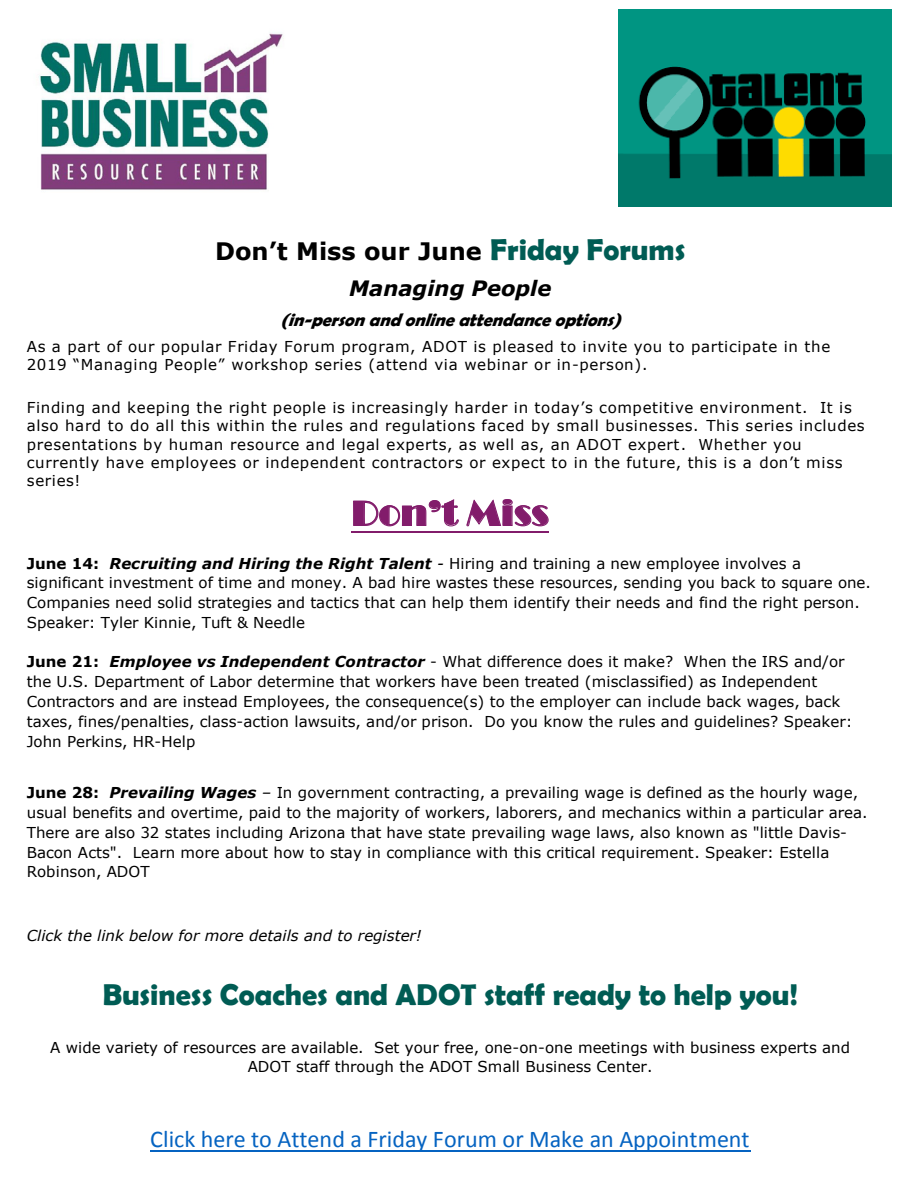
<style>
.page{position:relative;width:918px;height:1188px;background:#fff}
.page>*{position:absolute;margin:0;border:0;box-sizing:border-box;transform-origin:0 0}
.t1{font:36.15px "Broadway";color:#821c6b}
.t2{font:700 30.15px "Berlin Sans FB Demi";color:#005c54}
.t3{font:24px "Calibri";color:#0563c1}
.t4{font:700 24px "Verdana";color:#000}
.t5{font:italic 700 21.15px "Verdana";color:#000}
.t6{font:italic 700 18.15px "Berlin Sans FB Demi";color:#000}
.t7{font:15px/19.8px "Verdana";letter-spacing:.005em;color:#000}
.t8{font:15px/18.3px "Verdana";letter-spacing:.04em;color:#000}
.t9{font:italic 15px "Verdana";color:#000}
.s1{font-family:"Berlin Sans FB Demi";font-size:30.15px;color:#005c54}
.s2{font-weight:700}
.s3{font-weight:700;font-style:italic}
.s4{font-style:italic}
</style>
<div class="page">
<img style="left:619px;top:10px;width:272px;height:197px">
<svg style="left:353px;top:499px;width:106px;height:28px"></svg>
<svg style="left:466px;top:499px;width:83px;height:28px"></svg>
<hr style="left:352px;top:531px;width:197px;height:2px;background:#821c6b">
<hr style="left:150px;top:1150px;width:600px;height:2px;background:#0563c1">
<img style="left:39px;top:33px;width:245px;height:157px">
<h3 class="t4" style="left:215px;top:234px;width:472px">Don’t Miss our June <span class="s1">Friday Forums</span></h3>
<h3 class="t5" style="left:349px;top:273px;width:204px">Managing People</h3>
<p class="t6" style="left:281px;top:309px;width:348px">(in-personandonlineattendanceoptions)</p>
<p class="t8" style="left:27px;top:337px;width:805px">As a part of our popular Friday Forum program, ADOT is pleased to invite you to participate in the<br>2019 “Managing People” workshop series (attend via webinar or in-person).</p>
<p class="t8" style="left:27px;top:398px;width:839px">Finding and keeping the right people is increasingly harder in today’s competitive environment. It is also hard to do all this within the rules and regulations faced by small businesses. This series includes presentations by human resource and legal experts, as well as, an ADOT expert. Whether you currently have employees or independent contractors or expect to in the future, this is a don’t miss series!</p>
<h1 class="t1" style="left:352px;top:492px;width:199px">Don’t Miss</h1>
<p class="t7" style="left:27px;top:553px;width:846px"><span class="s2">June 14:</span> <span class="s3">Recruiting and Hiring the Right Talent</span> <span class="s4">-</span> Hiring and training a new employee involves a significant investment of time and money. A bad hire wastes these resources, sending you back to square one.<br>Companies need solid strategies and tactics that can help them identify their needs and find the right person.<br>Speaker: Tyler Kinnie, Tuft &amp; Needle</p>
<p class="t7" style="left:27px;top:652px;width:827px"><span class="s2">June 21:</span> <span class="s3">Employee vs Independent Contractor</span> - What difference does it make? When the IRS and/or the U.S. Department of Labor determine that workers have been treated (misclassified) as Independent Contractors and are instead Employees, the consequence(s) to the employer can include back wages, back taxes, fines/penalties, class-action lawsuits, and/or prison. Do you know the rules and guidelines? Speaker:<br>John Perkins, HR-Help</p>
<p class="t7" style="left:27px;top:783px;width:842px"><span class="s2">June 28:</span> <span class="s3">Prevailing Wages</span> <span class="s4">–</span> In government contracting, a prevailing wage is defined as the hourly wage, usual benefits and overtime, paid to the majority of workers, laborers, and mechanics within a particular area.<br>There are also 32 states including Arizona that have state prevailing wage laws, also known as "little Davis-Bacon Acts". Learn more about how to stay in compliance with this critical requirement. Speaker: Estella Robinson, ADOT</p>
<p class="t9" style="left:27px;top:925px;width:397px">Click the link below for more details and to register!</p>
<h2 class="t2" style="left:103px;top:977px;width:697px">Business Coaches and ADOT staff ready to help you!</h2>
<p class="t7" style="left:50px;top:1037px;width:801px;text-align:center">A wide variety of resources are available. Set your free, one-on-one meetings with business experts and<br>ADOT staff through the ADOT Small Business Center.</p>
<h3 class="t3" style="left:150px;top:1124px;width:601px">Click here to Attend a Friday Forum or Make an Appointment</h3>
</div>
